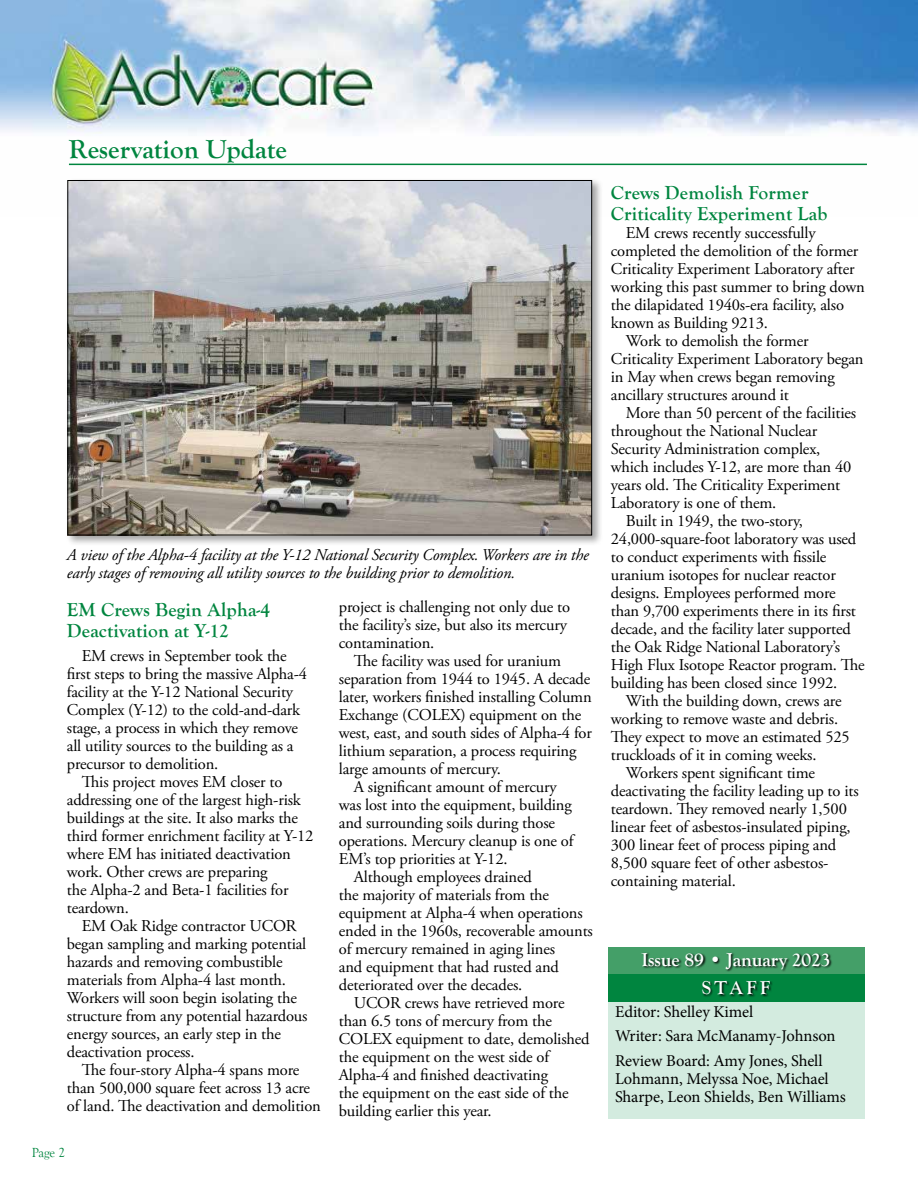
<style>
.page{position:relative;width:918px;height:1188px;background:#fff}
.page>*{position:absolute;margin:0;border:0;box-sizing:border-box;transform-origin:0 0}
.t1{font:700 27px "Goudy Old Style T";color:#00853f}
.t2{font:700 19.5px/21px "Goudy Old Style T";letter-spacing:.01em;color:#00853f}
.t3{font:700 19.5px "Goudy Old Style T";letter-spacing:-.005em;color:#fff}
.t4{font:16.5px/18px "Adobe Garamond Pro";letter-spacing:-.01em;color:#000}
.t5{font:italic 16.5px/18px "Adobe Garamond Pro";letter-spacing:-.01em;color:#000}
.t6{font:16.5px/24.8px "Minion Pro";letter-spacing:-.01em;color:#000}
.t7{font:13.5px "Goudy Old Style T";color:#00853f}
</style>
<div class="page">
<img style="left:0;top:0;width:918px;height:166px">
<hr style="left:69px;top:164px;width:798px;height:1px;background:#00853f">
<div style="left:608px;top:947px;width:256px;height:45px;background:#449f68"></div>
<div style="left:608px;top:974px;width:256px;height:144px;background:#d3ebdf"></div>
<div style="left:608px;top:975px;width:256px;height:27px;background:#00853f"></div>
<div style="left:702px;top:981px;width:71px;height:16px;background:#000;opacity:.9"></div>
<div style="left:641px;top:953px;width:192px;height:19px;background:#000;opacity:.9"></div>
<div style="left:65px;top:178px;width:538px;height:368px;background:#000;opacity:.36"></div>
<img style="left:70px;top:182px;width:520px;height:351px">
<h1 class="t1" style="left:69px;top:134px;width:219px">Reservation Update</h1>
<p class="t5" style="left:67px;top:547px;width:524px">A view of the Alpha-4 facility at the Y-12 National Security Complex. Workers are in the early stages of removing all utility sources to the building prior to demolition.</p>
<p class="t2" style="left:67px;top:599px;width:205px">EM Crews Begin Alpha-4<br>Deactivation at Y-12</p>
<p class="t4" style="left:67px;top:647px;width:242px;text-indent:15px">EM crews in September took the first steps to bring the massive Alpha-4 facility at the Y-12 National Security Complex (Y-12) to the cold-and-dark stage, a process in which they remove all utility sources to the building as a precursor to demolition.</p>
<p class="t4" style="left:67px;top:773px;width:248px;text-indent:15px">This project moves EM closer to addressing one of the largest high-risk buildings at the site. It also marks the third former enrichment facility at Y-12 where EM has initiated deactivation work. Other crews are preparing<br>the Alpha-2 and Beta-1 facilities for teardown.</p>
<p class="t4" style="left:67px;top:917px;width:242px;text-indent:15px">EM Oak Ridge contractor UCOR began sampling and marking potential hazards and removing combustible materials from Alpha-4 last month.<br>Workers will soon begin isolating the structure from any potential hazardous energy sources, an early step in the deactivation process.</p>
<p class="t4" style="left:67px;top:1061px;width:256px;text-indent:15px">The four-story Alpha-4 spans more than 500,000 square feet across 13 acre of land. The deactivation and demolition</p>
<p class="t7" style="left:32px;top:1146px;width:35px">Page 2</p>
<p class="t4" style="left:339px;top:598px;width:233px">project is challenging not only due to the facility’s size, but also its mercury contamination.</p>
<p class="t4" style="left:354px;top:652px;width:209px">The facility was used for uranium</p>
<p class="t4" style="left:339px;top:670px;width:253px">separation from 1944 to 1945. A decade</p>
<p class="t4" style="left:339px;top:688px;width:254px">later, workers finished installing Column</p>
<p class="t4" style="left:339px;top:706px;width:244px">Exchange (COLEX) equipment on the</p>
<p class="t4" style="left:339px;top:724px;width:255px">west, east, and south sides of Alpha-4 for</p>
<p class="t4" style="left:339px;top:742px;width:239px">lithium separation, a process requiring</p>
<p class="t4" style="left:339px;top:760px;width:164px">large amounts of mercury.</p>
<p class="t4" style="left:354px;top:778px;width:205px">A significant amount of mercury</p>
<p class="t4" style="left:339px;top:796px;width:234px">was lost into the equipment, building</p>
<p class="t4" style="left:339px;top:814px;width:218px">and surrounding soils during those</p>
<p class="t4" style="left:339px;top:832px;width:236px">operations. Mercury cleanup is one of</p>
<p class="t4" style="left:339px;top:850px;width:170px">EM’s top priorities at Y-12.</p>
<p class="t4" style="left:354px;top:868px;width:180px">Although employees drained</p>
<p class="t4" style="left:339px;top:886px;width:212px">the majority of materials from the</p>
<p class="t4" style="left:339px;top:904px;width:245px">equipment at Alpha-4 when operations</p>
<p class="t4" style="left:339px;top:922px;width:256px">ended in the 1960s, recoverable amounts</p>
<p class="t4" style="left:339px;top:940px;width:218px">of mercury remained in aging lines</p>
<p class="t4" style="left:339px;top:958px;width:222px">and equipment that had rusted and</p>
<p class="t4" style="left:339px;top:976px;width:185px">deteriorated over the decades.</p>
<p class="t4" style="left:354px;top:994px;width:212px">UCOR crews have retrieved more</p>
<p class="t4" style="left:339px;top:1012px;width:215px">than 6.5 tons of mercury from the</p>
<p class="t4" style="left:339px;top:1030px;width:252px">COLEX equipment to date, demolished</p>
<p class="t4" style="left:339px;top:1048px;width:212px">the equipment on the west side of</p>
<p class="t4" style="left:339px;top:1066px;width:211px">Alpha-4 and finished deactivating</p>
<p class="t4" style="left:339px;top:1084px;width:231px">the equipment on the east side of the</p>
<p class="t4" style="left:339px;top:1102px;width:154px">building earlier this year.</p>
<p class="t2" style="left:611px;top:182px;width:218px">Crews Demolish Former<br>Criticality Experiment Lab</p>
<p class="t4" style="left:626px;top:224px;width:191px">EM crews recently successfully</p>
<p class="t4" style="left:611px;top:242px;width:249px">completed the demolition of the former</p>
<p class="t4" style="left:611px;top:260px;width:245px">Criticality Experiment Laboratory after</p>
<p class="t4" style="left:611px;top:278px;width:256px">working this past summer to bring down</p>
<p class="t4" style="left:611px;top:296px;width:235px">the dilapidated 1940s-era facility, also</p>
<p class="t4" style="left:611px;top:314px;width:159px">known as Building 9213.</p>
<p class="t4" style="left:626px;top:332px;width:184px">Work to demolish the former</p>
<p class="t4" style="left:611px;top:350px;width:254px">Criticality Experiment Laboratory began</p>
<p class="t4" style="left:611px;top:368px;width:225px">in May when crews began removing</p>
<p class="t4" style="left:611px;top:386px;width:180px">ancillary structures around it</p>
<p class="t4" style="left:626px;top:404px;width:232px">More than 50 percent of the facilities</p>
<p class="t4" style="left:611px;top:422px;width:208px">throughout the National Nuclear</p>
<p class="t4" style="left:611px;top:440px;width:211px">Security Administration complex,</p>
<p class="t4" style="left:611px;top:458px;width:242px">which includes Y-12, are more than 40</p>
<p class="t4" style="left:611px;top:476px;width:231px">years old. The Criticality Experiment</p>
<p class="t4" style="left:611px;top:494px;width:167px">Laboratory is one of them.</p>
<p class="t4" style="left:626px;top:512px;width:179px">Built in 1949, the two-story,</p>
<p class="t4" style="left:611px;top:530px;width:247px">24,000-square-foot laboratory was used</p>
<p class="t4" style="left:611px;top:548px;width:217px">to conduct experiments with fissile</p>
<p class="t4" style="left:611px;top:566px;width:226px">uranium isotopes for nuclear reactor</p>
<p class="t4" style="left:611px;top:584px;width:226px">designs. Employees performed more</p>
<p class="t4" style="left:611px;top:602px;width:247px">than 9,700 experiments there in its first</p>
<p class="t4" style="left:611px;top:620px;width:242px">decade, and the facility later supported</p>
<p class="t4" style="left:611px;top:638px;width:231px">the Oak Ridge National Laboratory’s</p>
<p class="t4" style="left:611px;top:656px;width:255px">High Flux Isotope Reactor program. The</p>
<p class="t4" style="left:611px;top:674px;width:228px">building has been closed since 1992.</p>
<p class="t4" style="left:626px;top:692px;width:217px">With the building down, crews are</p>
<p class="t4" style="left:611px;top:710px;width:229px">working to remove waste and debris.</p>
<p class="t4" style="left:611px;top:728px;width:240px">They expect to move an estimated 525</p>
<p class="t4" style="left:611px;top:746px;width:207px">truckloads of it in coming weeks.</p>
<p class="t4" style="left:626px;top:764px;width:191px">Workers spent significant time</p>
<p class="t4" style="left:611px;top:782px;width:249px">deactivating the facility leading up to its</p>
<p class="t4" style="left:611px;top:800px;width:238px">teardown. They removed nearly 1,500</p>
<p class="t4" style="left:611px;top:818px;width:241px">linear feet of asbestos-insulated piping,</p>
<p class="t4" style="left:611px;top:836px;width:227px">300 linear feet of process piping and</p>
<p class="t4" style="left:611px;top:854px;width:219px">8,500 square feet of other asbestos-</p>
<p class="t4" style="left:611px;top:872px;width:127px">containing material.</p>
<p class="t3" style="left:641px;top:948px;width:191px">Issue 89 • January 2023</p>
<p class="t6" style="left:615px;top:999px;width:222px">Editor: Shelley Kimel<br>Writer: Sara McManamy-Johnson<br>Review Board: Amy Jones, Shell</p>
<p class="t6" style="left:615px;top:1070px;width:232px;line-height:18px">Lohmann, Melyssa Noe, Michael<br>Sharpe, Leon Shields, Ben Williams</p>
<p class="t3" style="left:702px;top:977px;width:70px">STAFF</p>
</div>
